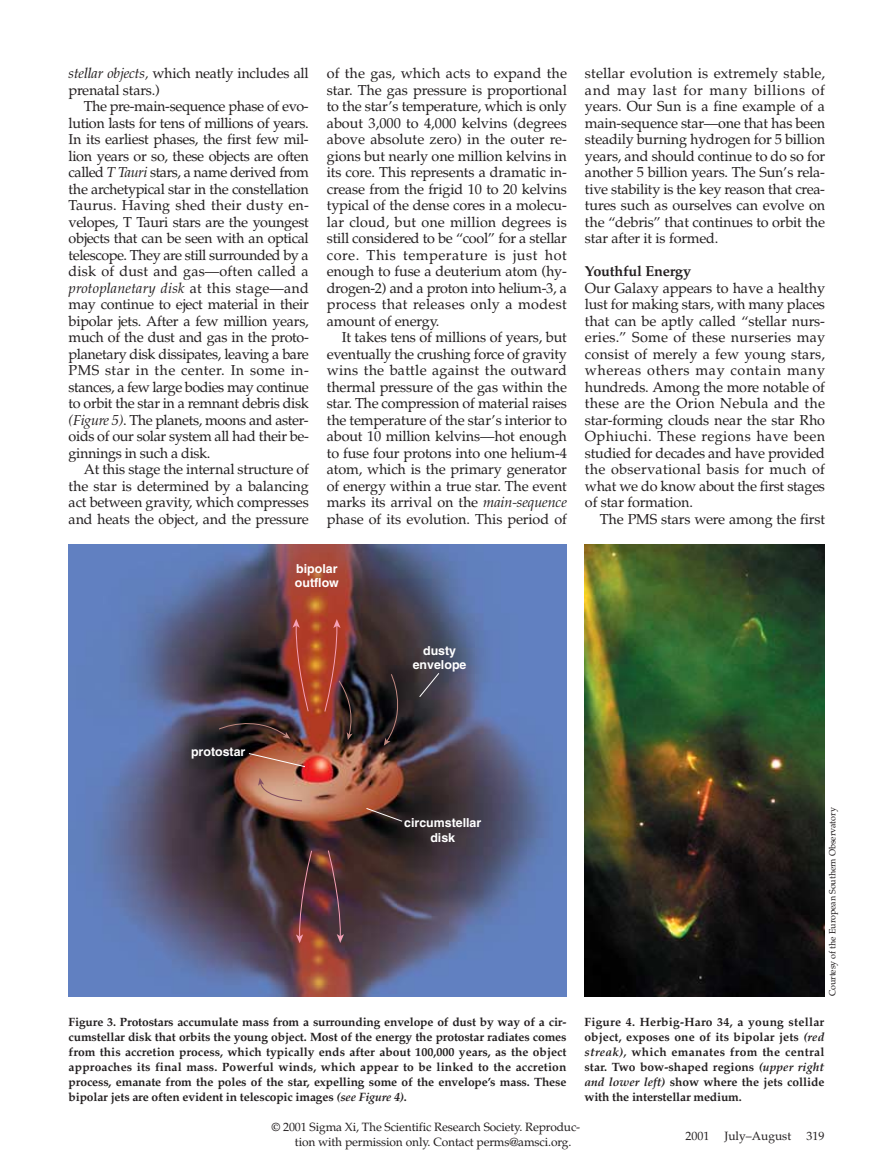
<style>
.page{position:relative;width:884px;height:1175px;background:#fff}
.page>*{position:absolute;margin:0;border:0;box-sizing:border-box;transform-origin:0 0}
.t1{font:14.4px/16.5px "Palatino";letter-spacing:-.01em;color:#231f20;text-align:justify}
.t2{font:700 14.4px "Palatino";letter-spacing:-.01em;color:#231f20}
.t3{font:700 12.3px/14.5px "Helvetica";color:#fff;text-align:center}
.t4{font:700 12px/15px "Palatino";letter-spacing:-.01em;color:#231f20;text-align:justify}
.t5{font:12px/15px "Palatino";letter-spacing:-.01em;color:#231f20}
.t6{font:9px "Palatino";letter-spacing:-.01em;color:#231f20}
.s1{font-style:italic}
</style>
<div class="page">
<img style="left:69px;top:544px;width:497px;height:452px">
<svg style="left:248px;top:752px;width:58px;height:15px"></svg>
<svg style="left:365px;top:807px;width:38px;height:15px"></svg>
<svg style="left:418px;top:672px;width:22px;height:26px"></svg>
<svg style="left:258px;top:777px;width:45px;height:24px"></svg>
<svg style="left:296px;top:850px;width:16px;height:93px"></svg>
<svg style="left:327px;top:849px;width:17px;height:94px;background:#59363f"></svg>
<svg style="left:384px;top:673px;width:24px;height:72px;background:#231c1e"></svg>
<img style="left:324px;top:619px;width:31px;height:121px">
<svg style="left:218px;top:619px;width:91px;height:119px;background:#4b3136"></svg>
<img style="left:584px;top:544px;width:240px;height:452px">
<p class="t1" style="left:69px;top:66px;width:242px"><span class="s1">stellar objects,</span> which neatly includes all prenatal stars.)</p>
<p class="t1" style="left:69px;top:99px;width:242px;text-indent:15px">The pre-main-sequence phase of evo&shy;lution lasts for tens of millions of years.<br>In its earliest phases, the first few mil&shy;lion years or so, these objects are often called <span class="s1">T Tauri</span> stars, a name derived from the archetypical star in the constellation Taurus. Having shed their dusty en&shy;velopes, T Tauri stars are the youngest objects that can be seen with an optical telescope. They are still surrounded by a disk of dust and gas—often called a <span class="s1">protoplanetary disk</span> at this stage—and may continue to eject material in their bipolar jets. After a few million years, much of the dust and gas in the proto&shy;planetary disk dissipates, leaving a bare PMS star in the center. In some in&shy;stances, a few large bodies may continue to orbit the star in a remnant debris disk <span class="s1">(Figure 5)</span>. The planets, moons and aster&shy;oids of our solar system all had their be&shy;ginnings in such a disk.</p>
<p class="t1" style="left:69px;top:462px;width:242px;text-indent:15px">At this stage the internal structure of the star is determined by a balancing act between gravity, which compresses and heats the object, and the pressure</p>
<p class="t1" style="left:327px;top:66px;width:242px">of the gas, which acts to expand the star. The gas pressure is proportional to the star’s temperature, which is only about 3,000 to 4,000 kelvins (degrees above absolute zero) in the outer re&shy;gions but nearly one million kelvins in its core. This represents a dramatic in&shy;crease from the frigid 10 to 20 kelvins typical of the dense cores in a molecu&shy;lar cloud, but one million degrees is still considered to be “cool” for a stellar core. This temperature is just hot enough to fuse a deuterium atom (hy&shy;drogen-2) and a proton into helium-3, a process that releases only a modest amount of energy.</p>
<p class="t1" style="left:327px;top:330px;width:242px;text-indent:15px">It takes tens of millions of years, but eventually the crushing force of gravity wins the battle against the outward thermal pressure of the gas within the star. The compression of material raises the temperature of the star’s interior to about 10 million kelvins—hot enough to fuse four protons into one helium-4 atom, which is the primary generator of energy within a true star. The event marks its arrival on the <span class="s1">main-sequence </span>phase of its evolution. This period of</p>
<p class="t3" style="left:295px;top:562px;width:45px;text-align:left">bipolar outflow</p>
<p class="t1" style="left:585px;top:66px;width:242px">stellar evolution is extremely stable, and may last for many billions of years. Our Sun is a fine example of a main-sequence star—one that has been steadily burning hydrogen for 5 billion years, and should continue to do so for another 5 billion years. The Sun’s rela&shy;tive stability is the key reason that crea&shy;tures such as ourselves can evolve on the “debris” that continues to orbit the star after it is formed.</p>
<p class="t2" style="left:585px;top:266px;width:108px">Youthful Energy</p>
<p class="t1" style="left:585px;top:281px;width:242px">Our Galaxy appears to have a healthy lust for making stars, with many places that can be aptly called “stellar nurs&shy;eries.” Some of these nurseries may consist of merely a few young stars, whereas others may contain many hundreds. Among the more notable of these are the Orion Nebula and the star-forming clouds near the star Rho Ophiuchi. These regions have been studied for decades and have provided the observational basis for much of what we do know about the first stages of star formation.</p>
<p class="t1" style="left:600px;top:512px;width:227px">The PMS stars were among the first</p>
<p class="t3" style="left:413px;top:644px;width:55px">dusty envelope</p>
<p class="t3" style="left:191px;top:745px;width:56px">protostar</p>
<p class="t3" style="left:404px;top:816px;width:79px">circumstellar disk</p>
<p class="t6" style="left:829px;top:996px;width:190px;rotate:-90deg">Courtesy of the European Southern Observatory</p>
<p class="t4" style="left:69px;top:1016px;width:499px">Figure 3. Protostars accumulate mass from a surrounding envelope of dust by way of a cir&shy;cumstellar disk that orbits the young object. Most of the energy the protostar radiates comes from this accretion process, which typically ends after about 100,000 years, as the object approaches its final mass. Powerful winds, which appear to be linked to the accretion process, emanate from the poles of the star, expelling some of the envelope’s mass. These bipolar jets are often evident in telescopic images <span class="s1">(see Figure 4)</span>.</p>
<p class="t4" style="left:584px;top:1016px;width:241px">Figure 4. Herbig-Haro 34, a young stellar object, exposes one of its bipolar jets <span class="s1">(red streak),</span> which emanates from the central star. Two bow-shaped regions <span class="s1">(upper right and lower left)</span> show where the jets collide with the interstellar medium.</p>
<p class="t5" style="left:295px;top:1120px;width:287px;text-indent:-23px">© 2001 Sigma Xi, The Scientific Research Society. Reproduc&shy;tion with permission only. Contact perms@amsci.org.</p>
<p class="t5" style="left:685px;top:1129px;width:140px">2001 July–August 319</p>
</div>
